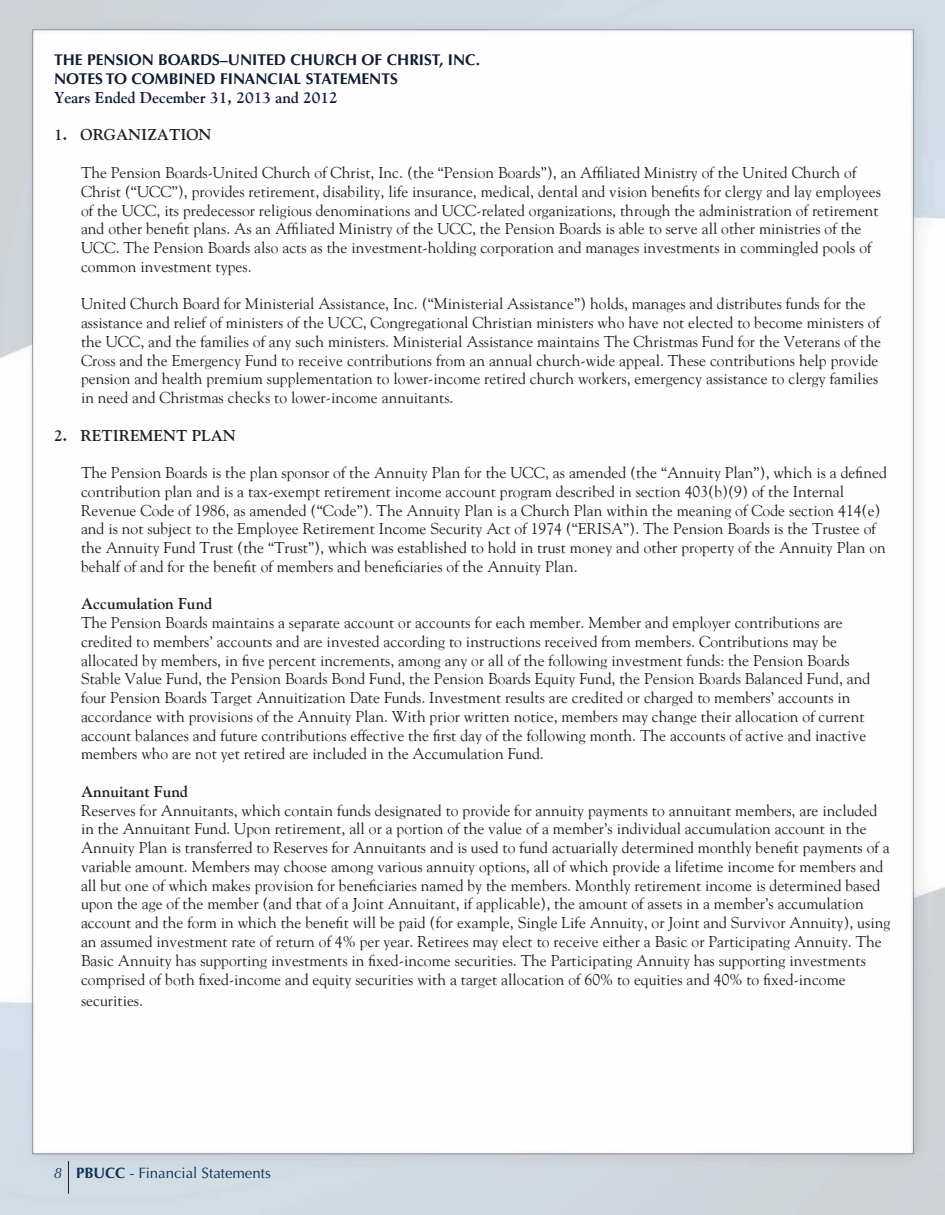
<style>
.page{position:relative;width:945px;height:1215px;background:#fff}
.page>*{position:absolute;margin:0;border:0;box-sizing:border-box;transform-origin:0 0}
.t1{font:15.6px/18.8px "Goudy";color:#231f20}
.t2{font:700 15.6px/18.8px "Optima LT Std";color:#101c32}
.t3{font:700 15.6px "Goudy";color:#231f20}
.t4{font:700 15.6px "Goudy";color:#101c32}
.t5{font:15px "Optima LT Std";color:#093357}
.s1{font-style:italic}
.s2{font-weight:700}
</style>
<div class="page">
<img style="left:0;top:0;width:945px;height:1215px">
<hr style="left:68px;top:1161px;width:1px;height:33px;background:#231f20">
<p class="t2" style="left:54px;top:51px;width:428px">THE PENSION BOARDS–UNITED CHURCH OF CHRIST, INC.<br>NOTES TO COMBINED FINANCIAL STATEMENTS</p>
<p class="t4" style="left:54px;top:88px;width:286px">Years Ended December 31, 2013 and 2012</p>
<p class="t3" style="left:54px;top:125px;width:159px">1. ORGANIZATION</p>
<p class="t1" style="left:81px;top:163px;width:802px">The Pension Boards-United Church of Christ, Inc. (the “Pension Boards”), an Affiliated Ministry of the United Church of Christ (“UCC”), provides retirement, disability, life insurance, medical, dental and vision benefits for clergy and lay employees of the UCC, its predecessor religious denominations and UCC-related organizations, through the administration of retirement and other benefit plans. As an Affiliated Ministry of the UCC, the Pension Boards is able to serve all other ministries of the UCC. The Pension Boards also acts as the investment-holding corporation and manages investments in commingled pools of common investment types.</p>
<p class="t1" style="left:81px;top:294px;width:802px">United Church Board for Ministerial Assistance, Inc. (“Ministerial Assistance”) holds, manages and distributes funds for the assistance and relief of ministers of the UCC, Congregational Christian ministers who have not elected to become ministers of the UCC, and the families of any such ministers. Ministerial Assistance maintains The Christmas Fund for the Veterans of the Cross and the Emergency Fund to receive contributions from an annual church-wide appeal. These contributions help provide pension and health premium supplementation to lower-income retired church workers, emergency assistance to clergy families in need and Christmas checks to lower-income annuitants.</p>
<p class="t3" style="left:54px;top:426px;width:183px">2. RETIREMENT PLAN</p>
<p class="t1" style="left:81px;top:463px;width:807px">The Pension Boards is the plan sponsor of the Annuity Plan for the UCC, as amended (the “Annuity Plan”), which is a defined contribution plan and is a tax-exempt retirement income account program described in section 403(b)(9) of the Internal Revenue Code of 1986, as amended (“Code”). The Annuity Plan is a Church Plan within the meaning of Code section 414(e) and is not subject to the Employee Retirement Income Security Act of 1974 (“ERISA”). The Pension Boards is the Trustee of the Annuity Fund Trust (the “Trust”), which was established to hold in trust money and other property of the Annuity Plan on behalf of and for the benefit of members and beneficiaries of the Annuity Plan.</p>
<p class="t3" style="left:81px;top:594px;width:133px">Accumulation Fund</p>
<p class="t1" style="left:81px;top:613px;width:791px">The Pension Boards maintains a separate account or accounts for each member. Member and employer contributions are credited to members’ accounts and are invested according to instructions received from members. Contributions may be allocated by members, in five percent increments, among any or all of the following investment funds: the Pension Boards Stable Value Fund, the Pension Boards Bond Fund, the Pension Boards Equity Fund, the Pension Boards Balanced Fund, and four Pension Boards Target Annuitization Date Funds. Investment results are credited or charged to members’ accounts in accordance with provisions of the Annuity Plan. With prior written notice, members may change their allocation of current account balances and future contributions effective the first day of the following month. The accounts of active and inactive members who are not yet retired are included in the Accumulation Fund.</p>
<p class="t3" style="left:81px;top:782px;width:108px">Annuitant Fund</p>
<p class="t1" style="left:81px;top:801px;width:811px">Reserves for Annuitants, which contain funds designated to provide for annuity payments to annuitant members, are included in the Annuitant Fund. Upon retirement, all or a portion of the value of a member’s individual accumulation account in the Annuity Plan is transferred to Reserves for Annuitants and is used to fund actuarially determined monthly benefit payments of a variable amount. Members may choose among various annuity options, all of which provide a lifetime income for members and all but one of which makes provision for beneficiaries named by the members. Monthly retirement income is determined based upon the age of the member (and that of a Joint Annuitant, if applicable), the amount of assets in a member’s accumulation account and the form in which the benefit will be paid (for example, Single Life Annuity, or Joint and Survivor Annuity), using an assumed investment rate of return of 4% per year. Retirees may elect to receive either a Basic or Participating Annuity. The Basic Annuity has supporting investments in fixed-income securities. The Participating Annuity has supporting investments comprised of both fixed-income and equity securities with a target allocation of 60% to equities and 40% to fixed-income</p>
<p class="t1" style="left:81px;top:991px;width:64px">securities.</p>
<p class="t5" style="left:54px;top:1164px;width:218px"><span class="s1">8</span> <span class="s2">PBUCC</span> - Financial Statements</p>
</div>
